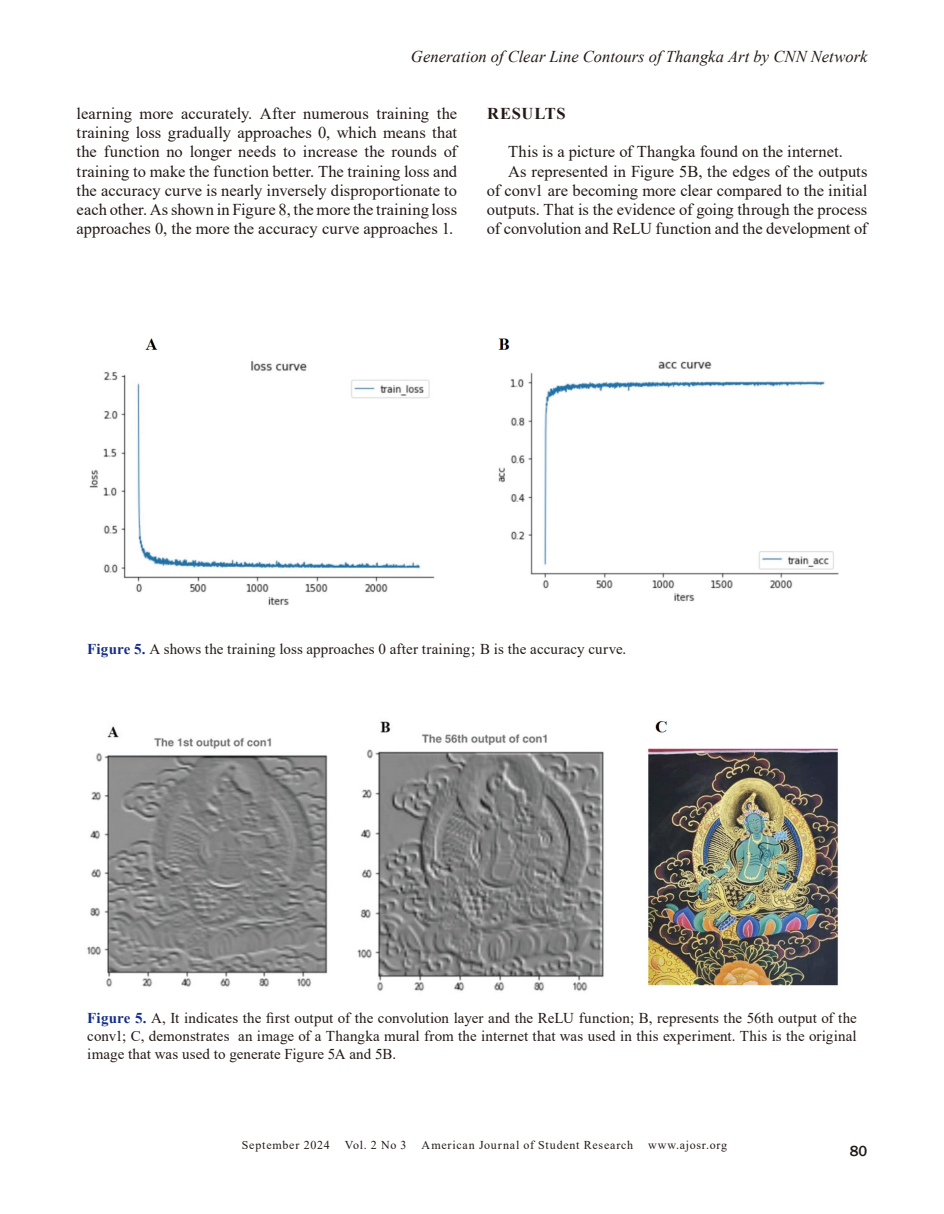
<style>
.page{position:relative;width:944px;height:1214px;background:#fff}
.page>*{position:absolute;margin:0;border:0;box-sizing:border-box;transform-origin:0 0}
._4_3_Body{font:16.5px/19.2px "Times New Roman";color:#231916;text-align:justify}
.t1{font:italic 16.5px "Times New Roman";color:#231916}
._4_1_Heading_1{font:700 16.5px "Times New Roman";letter-spacing:.035em;color:#231916}
._6_2_Figure_-_text{font:15px/18px "Times New Roman";letter-spacing:.01em;color:#231916;text-align:justify}
.t2{font:500 15px "Franklin Gothic";color:#231916}
.t3{font:12px "Times New Roman";letter-spacing:.06em;color:#231916}
.s1{font-weight:700;color:#152e87}
.s2{font-family:"Adobe Song Std";font-weight:300}
</style>
<div class="page">
<img style="left:89px;top:338px;width:750px;height:268px">
<img style="left:87px;top:721px;width:751px;height:271px">
<p class="t1" style="left:411px;top:45px;width:458px">Generation of Clear Line Contours of Thangka Art by CNN Network</p>
<p class="_4_3_Body" style="left:77px;top:103px;width:382px">learning more accurately. After numerous training the training loss gradually approaches 0, which means that the function no longer needs to increase the rounds of training to make the function better. The training loss and the accuracy curve is nearly inversely disproportionate to each other. As shown in Figure 8, the more the training loss approaches 0, the more the accuracy curve approaches 1.</p>
<p class="_4_1_Heading_1" style="left:487px;top:102px;width:80px">RESULTS</p>
<p class="_4_3_Body" style="left:508px;top:142px;width:336px">This is a picture of Thangka found on the internet.</p>
<p class="_4_3_Body" style="left:487px;top:161px;width:382px;text-indent:21px">As represented in Figure 5B, the edges of the outputs of conv1 are becoming more clear compared to the initial outputs. That is the evidence of going through the process of convolution and ReLU function and the development of</p>
<p class="_6_2_Figure_-_text" style="left:87px;top:640px;width:540px"><span class="s1">Figure 5.</span> A shows the training loss approaches 0 after training<span class="s2">；</span>B is the accuracy curve.</p>
<p class="_6_2_Figure_-_text" style="left:87px;top:1008px;width:771px"><span class="s1">Figure 5.</span> A, It indicates the first output of the convolution layer and the ReLU function; B, represents the 56th output of the conv1; C, demonstrates an image of a Thangka mural from the internet that was used in this experiment. This is the original image that was used to generate Figure 5A and 5B.</p>
<p class="t3" style="left:242px;top:1136px;width:89px">September 2024</p>
<p class="t3" style="left:345px;top:1136px;width:63px">Vol. 2 No 3</p>
<p class="t3" style="left:421px;top:1136px;width:307px">American Journal of Student Research www.ajosr.org</p>
<p class="t2" style="left:849px;top:1141px;width:19px">80</p>
</div>
